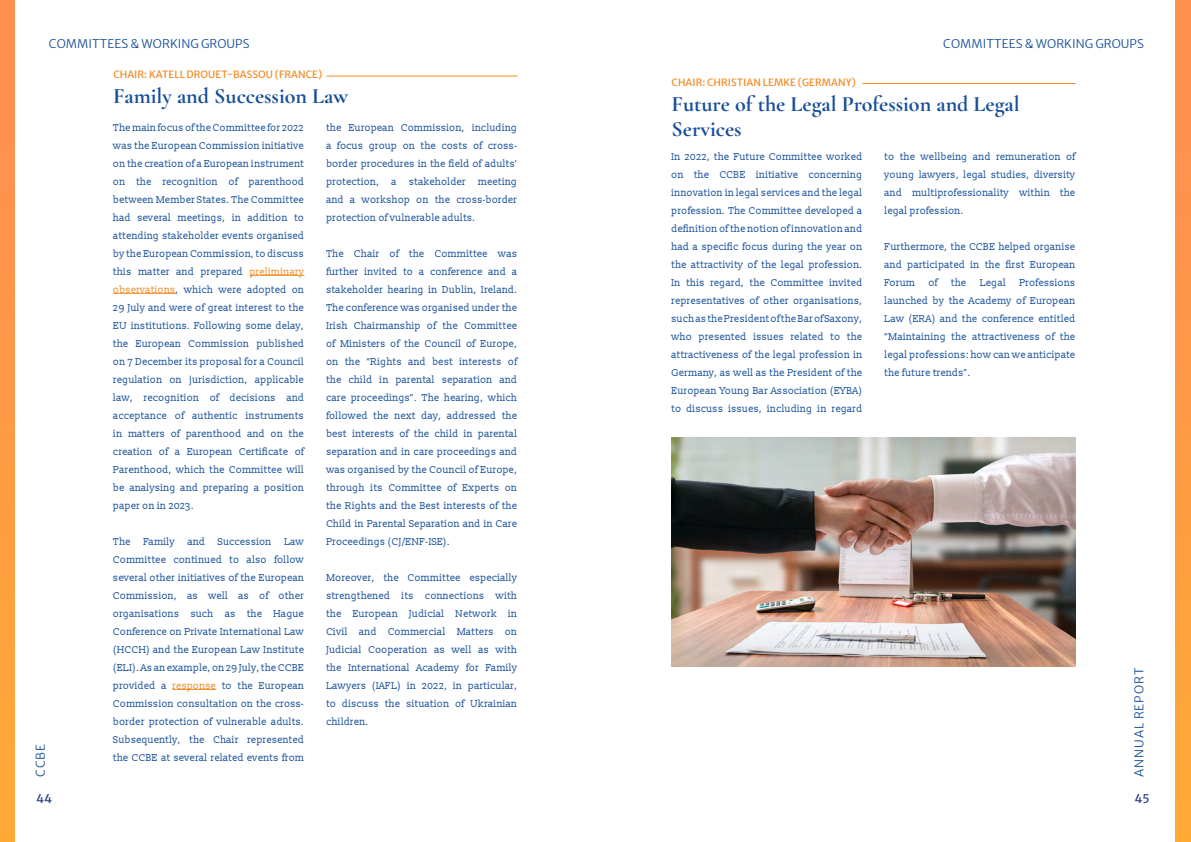
<style>
.page{position:relative;width:1191px;height:842px;background:#fff}
.page>*{position:absolute;margin:0;border:0;box-sizing:border-box;transform-origin:0 0}
.t1{font:700 22px/25px "Cormorant Garamond";color:#174f99}
.t2{font:12px "Merriweather Sans";letter-spacing:.005em;color:#174f99}
.t3{font:12px "Merriweather Sans";letter-spacing:.08em;color:#174f99}
.t4{font:12px "Merriweather Sans";color:#29428c}
.t5{font:10px/18px "Slabo 13 px";color:#174f99;text-align:justify}
.t6{font:10px "Merriweather Sans";letter-spacing:.005em;color:#f28a22}
.s1{color:#f28a22}
</style>
<div class="page">
<hr style="left:326px;top:76px;width:191px;height:1px;background:#f28a22">
<hr style="left:250px;top:275px;width:54px;height:1px;background:#f28a22">
<hr style="left:113px;top:293px;width:63px;height:1px;background:#f28a22">
<hr style="left:172px;top:689px;width:44px;height:1px;background:#f28a22">
<hr style="left:862px;top:83px;width:213px;height:1px;background:#f28a22">
<img style="left:671px;top:437px;width:404px;height:230px">
<img style="left:1175px;top:0;width:16px;height:842px">
<img style="left:0;top:0;width:15px;height:842px">
<p class="t2" style="left:49px;top:33px;width:202px">COMMITTEES &amp; WORKING GROUPS</p>
<p class="t2" style="left:943px;top:33px;width:202px">COMMITTEES &amp; WORKING GROUPS</p>
<p class="t2" style="left:30px;top:777px;width:35px;rotate:-90deg">CCBE</p>
<p class="t6" style="left:113px;top:66px;width:210px">CHAIR: KATELL DROUET-BASSOU (FRANCE)</p>
<h1 class="t1" style="left:113px;top:83px;width:236px">Family and Succession Law</h1>
<p class="t5" style="left:113px;top:118px;width:192px">The main focus of the Committee for 2022 was the European Commission initiative on the creation of a European instrument on the recognition of parenthood between Member States. The Committee had several meetings, in addition to attending stakeholder events organised by the European Commission, to discuss this matter and prepared <span class="s1">preliminary observations</span>, which were adopted on 29 July and were of great interest to the EU institutions. Following some delay, the European Commission published on 7 December its proposal for a Council regulation on jurisdiction, applicable law, recognition of decisions and acceptance of authentic instruments in matters of parenthood and on the creation of a European Certificate of Parenthood, which the Committee will be analysing and preparing a position paper on in 2023.</p>
<p class="t5" style="left:113px;top:532px;width:19px">The</p>
<p class="t5" style="left:144px;top:532px;width:33px">Family</p>
<p class="t5" style="left:188px;top:532px;width:19px">and</p>
<p class="t5" style="left:218px;top:532px;width:55px">Succession</p>
<p class="t5" style="left:326px;top:118px;width:192px">the European Commission, including a focus group on the costs of cross&shy;border procedures in the field of adults’ protection, a stakeholder meeting and a workshop on the cross-border protection of vulnerable adults.</p>
<p class="t5" style="left:326px;top:244px;width:192px">The Chair of the Committee was further invited to a conference and a stakeholder hearing in Dublin, Ireland.<br>The conference was organised under the Irish Chairmanship of the Committee of Ministers of the Council of Europe, on the “Rights and best interests of the child in parental separation and care proceedings”. The hearing, which followed the next day, addressed the best interests of the child in parental separation and in care proceedings and was organised by the Council of Europe, through its Committee of Experts on the Rights and the Best interests of the Child in Parental Separation and in Care Proceedings (CJ/ENF-ISE).</p>
<p class="t5" style="left:326px;top:568px;width:193px">Moreover, the Committee especially strengthened its connections with the European Judicial Network in Civil and Commercial Matters on Judicial Cooperation as well as with the International Academy for Family Lawyers (IAFL) in 2022, in particular, to discuss the situation of Ukrainian children.</p>
<p class="t5" style="left:113px;top:532px;width:193px;text-indent:171px">Law Committee continued to also follow several other initiatives of the European Commission, as well as of other organisations such as the Hague Conference on Private International Law (HCCH) and the European Law Institute (ELI). As an example, on 29 July, the CCBE provided a <span class="s1">response</span> to the European Commission consultation on the cross&shy;border protection of vulnerable adults.<br>Subsequently, the Chair represented the CCBE at several related events from</p>
<p class="t6" style="left:671px;top:73px;width:186px">CHAIR: CHRISTIAN LEMKE (GERMANY)</p>
<h1 class="t1" style="left:671px;top:91px;width:350px">Future of the Legal Profession and Legal<br>Services</h1>
<p class="t5" style="left:671px;top:148px;width:192px">In 2022, the Future Committee worked on the CCBE initiative concerning innovation in legal services and the legal profession. The Committee developed a definition of the notion of innovation and had a specific focus during the year on the attractivity of the legal profession.<br>In this regard, the Committee invited representatives of other organisations, such as the President of the Bar of Saxony, who presented issues related to the attractiveness of the legal profession in Germany, as well as the President of the European Young Bar Association (EYBA) to discuss issues, including in regard</p>
<p class="t5" style="left:884px;top:148px;width:192px">to the wellbeing and remuneration of young lawyers, legal studies, diversity and multiprofessionality within the legal profession.</p>
<p class="t5" style="left:884px;top:238px;width:192px">Furthermore, the CCBE helped organise and participated in the first European Forum</p>
<p class="t5" style="left:884px;top:274px;width:192px;text-indent:135px">Professions launched by the Academy of European Law (ERA) and the conference entitled “Maintaining the attractiveness of the legal professions: how can we anticipate the future trends”.</p>
<p class="t5" style="left:928px;top:274px;width:11px">of</p>
<p class="t5" style="left:951px;top:274px;width:17px">the</p>
<p class="t5" style="left:980px;top:274px;width:28px">Legal</p>
<p class="t3" style="left:1128px;top:777px;width:111px;rotate:-90deg">ANNUAL REPORT</p>
<p class="t4" style="left:36px;top:788px;width:18px">44</p>
<p class="t4" style="left:1134px;top:788px;width:17px">45</p>
</div>
